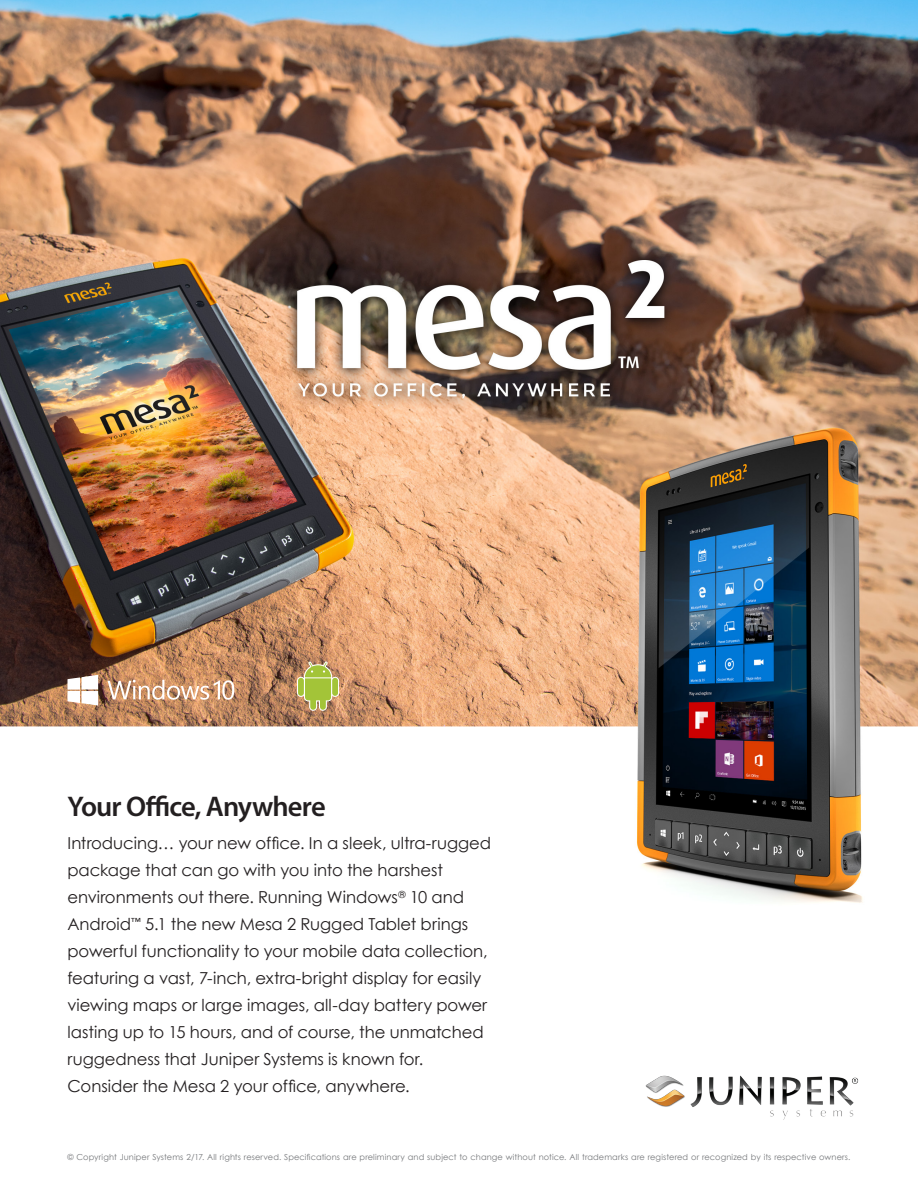
<style>
.page{position:relative;width:918px;height:1188px;background:#fff}
.page>*{position:absolute;margin:0;border:0;box-sizing:border-box;transform-origin:0 0}
.t1{font:600 28.5px "Myriad Pro";letter-spacing:-.035em;color:#231f20}
.t2{font:16.5px/27px "Century Gothic";letter-spacing:-.005em;color:#231f20}
.t3{font:8.25px "Century Gothic";letter-spacing:.01em;color:#76787b}
</style>
<div class="page">
<img style="left:0;top:0;width:918px;height:903px">
<img style="left:645px;top:1075px;width:214px;height:45px">
<svg style="left:108px;top:679px;width:126px;height:22px"></svg>
<svg style="left:68px;top:675px;width:30px;height:31px"></svg>
<div style="left:331px;top:677px;width:8px;height:20px;background:#fff;border-radius:4px"></div>
<svg style="left:297px;top:661px;width:41px;height:50px;background:#b5b55d"></svg>
<p class="t1" style="left:68px;top:788px;width:260px">Your Office, Anywhere</p>
<p class="t2" style="left:68px;top:830px;width:425px">Introducing… your new office. In a sleek, ultra-rugged package that can go with you into the harshest environments out there. Running Windows<sup>®</sup> 10 and Android<sup>™</sup> 5.1 the new Mesa 2 Rugged Tablet brings powerful functionality to your mobile data collection, featuring a vast, 7-inch, extra-bright display for easily viewing maps or large images, all-day battery power lasting up to 15 hours, and of course, the unmatched ruggedness that Juniper Systems is known for.<br>Consider the Mesa 2 your office, anywhere.</p>
<p class="t3" style="left:68px;top:1152px;width:785px">© Copyright Juniper Systems 2/17. All rights reserved. Specifications are preliminary and subject to change without notice. All trademarks are registered or recognized by its respective owners.</p>
</div>
